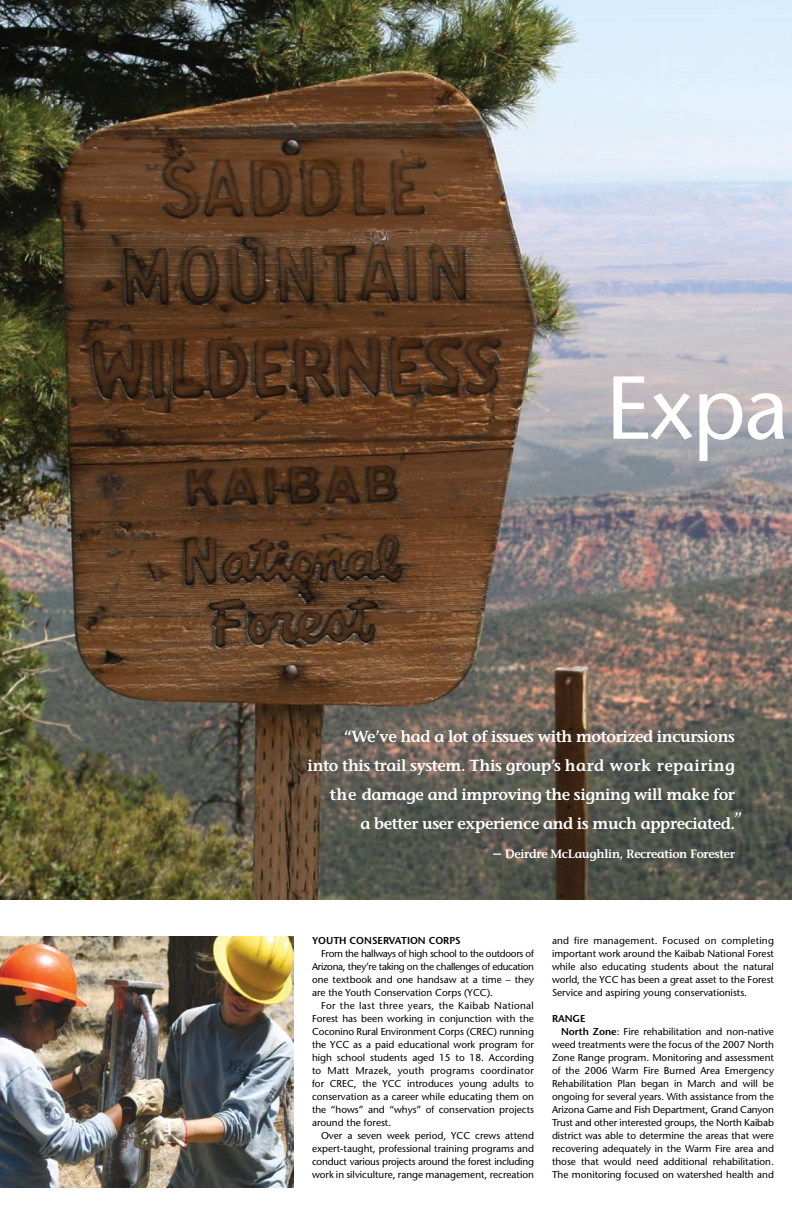
<style>
.page{position:relative;width:792px;height:1224px;background:#fff}
.page>*{position:absolute;margin:0;border:0;box-sizing:border-box;transform-origin:0 0}
.t1{font:89px "Stone Sans";color:#fff}
.t2{font:600 16px/29px "Stone Informal";letter-spacing:-.025em;color:#fff;text-align:right}
.t3{font:600 12px "Stone Informal";letter-spacing:-.025em;color:#fff}
.t4{font:10px/13px "Stone Sans";color:#000;text-align:justify}
.t5{font:600 10px "Stone Sans";color:#000}
.s1{font-size:16px}
.s2{font-weight:600}
</style>
<div class="page">
<img style="left:0;top:936px;width:293px;height:252px">
<img style="left:0;top:0;width:792px;height:900px">
<h1 class="t1" style="left:606px;top:355px;width:184px">Expa</h1>
<h2 class="t2" style="left:308px;top:722px;width:429px">“We’ve had a lot of issues with motorized incursions<br>into this trail system. This group’s hard work repairing the damage and improving the signing will make for<br>a better user experience and is much appreciated.</h2>
<p class="t3" style="left:493px;top:847px;width:243px"><span class="s1">–</span> Deirdre McLaughlin, Recreation Forester</p>
<h2 class="t2" style="left:734px;top:804px;width:10px">”</h2>
<p class="t5" style="left:312px;top:934px;width:150px">YOUTH CONSERVATION CORPS</p>
<p class="t4" style="left:312px;top:947px;width:224px;text-indent:9px">From the hallways of high school to the outdoors of Arizona, they’re taking on the challenges of education one textbook and one handsaw at a time – they are the Youth Conservation Corps (YCC).</p>
<p class="t4" style="left:312px;top:999px;width:224px;text-indent:9px">For the last three years, the Kaibab National Forest has been working in conjunction with the Coconino Rural Environment Corps (CREC) running the YCC as a paid educational work program for high school students aged 15 to 18. According to Matt Mrazek, youth programs coordinator for CREC, the YCC introduces young adults to conservation as a career while educating them on the “hows” and “whys” of conservation projects around the forest.</p>
<p class="t4" style="left:312px;top:1129px;width:224px;text-indent:9px">Over a seven week period, YCC crews attend expert-taught, professional training programs and conduct various projects around the forest including work in silviculture, range management, recreation</p>
<p class="t4" style="left:552px;top:934px;width:224px">and fire management. Focused on completing important work around the Kaibab National Forest while also educating students about the natural world, the YCC has been a great asset to the Forest Service and aspiring young conservationists.</p>
<p class="t5" style="left:552px;top:1012px;width:35px">RANGE</p>
<p class="t4" style="left:561px;top:1025px;width:215px"><span class="s2">NORTH ZONE</span>: Fire rehabilitation and non-native</p>
<p class="t4" style="left:552px;top:1038px;width:224px">weed treatments were the focus of the 2007 North</p>
<p class="t4" style="left:552px;top:1051px;width:223px">Zone Range program. Monitoring and assessment</p>
<p class="t4" style="left:552px;top:1064px;width:224px">of the 2006 Warm Fire Burned Area Emergency</p>
<p class="t4" style="left:552px;top:1077px;width:223px">Rehabilitation Plan began in March and will be</p>
<p class="t4" style="left:552px;top:1090px;width:223px">ongoing for several years. With assistance from the</p>
<p class="t4" style="left:552px;top:1103px;width:223px">Arizona Game and Fish Department, Grand Canyon</p>
<p class="t4" style="left:552px;top:1116px;width:224px">Trust and other interested groups, the North Kaibab</p>
<p class="t4" style="left:552px;top:1129px;width:224px">district was able to determine the areas that were</p>
<p class="t4" style="left:552px;top:1142px;width:223px">recovering adequately in the Warm Fire area and</p>
<p class="t4" style="left:552px;top:1155px;width:223px">those that would need additional rehabilitation.</p>
<p class="t4" style="left:552px;top:1168px;width:223px">The monitoring focused on watershed health and</p>
</div>
